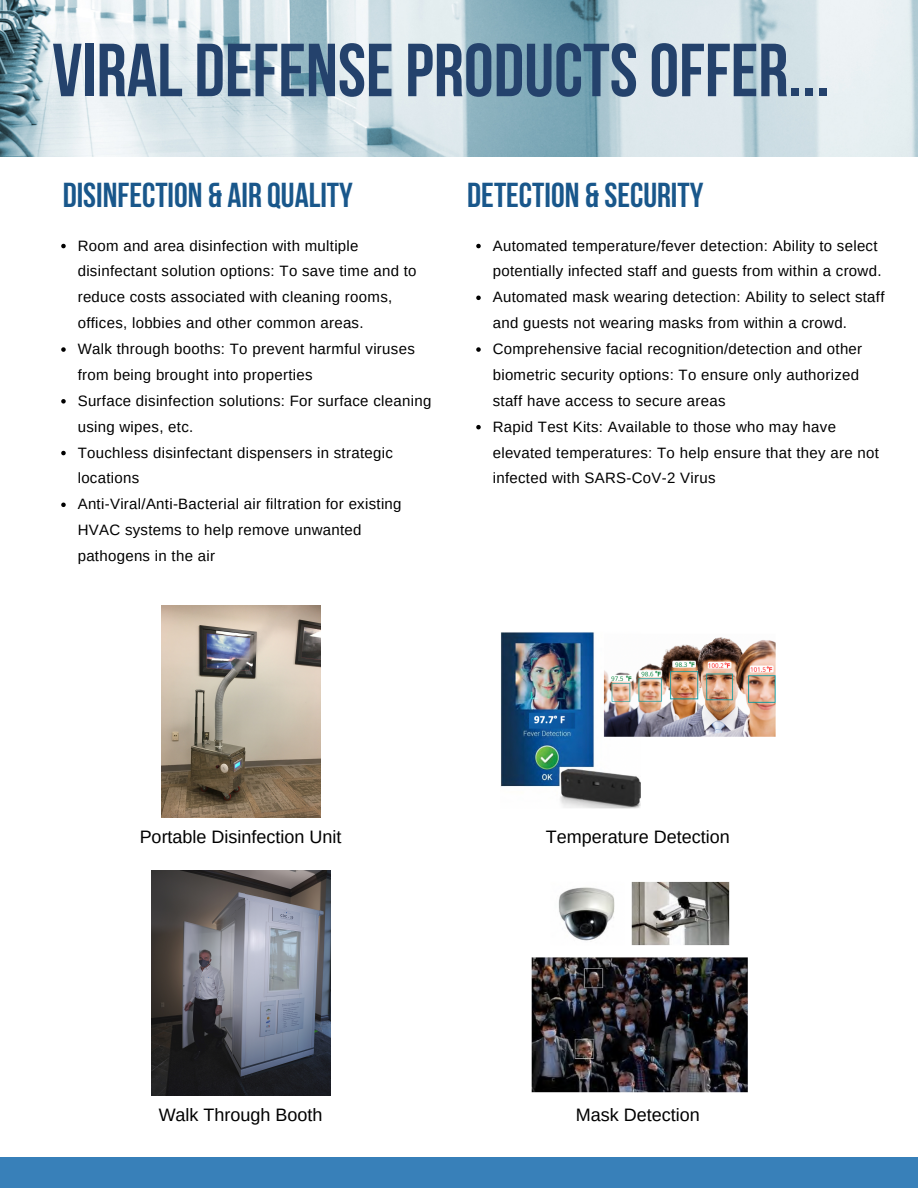
<style>
.page{position:relative;width:918px;height:1188px;background:#fff}
.page>*{position:absolute;margin:0;border:0;box-sizing:border-box;transform-origin:0 0}
.t1{font:700 75px "Bebas Neue";color:#24426c}
.t2{font:700 34.5px "Bebas Neue";color:#19578b}
.t3{font:18px "Arimo";color:#000}
.t4{font:15px/25.8px "Arimo";letter-spacing:.02em;color:#000}
</style>
<div class="page">
<img style="left:500px;top:632px;width:276px;height:177px">
<img style="left:531px;top:881px;width:217px;height:212px">
<div style="left:0;top:1158px;width:918px;height:30px;background:#3880b9"></div>
<img style="left:0;top:0;width:918px;height:156px">
<img style="left:162px;top:606px;width:158px;height:211px">
<img style="left:151px;top:870px;width:179px;height:225px">
<svg style="left:476px;top:244px;width:5px;height:4px"></svg>
<svg style="left:476px;top:296px;width:5px;height:4px"></svg>
<svg style="left:476px;top:347px;width:5px;height:5px"></svg>
<svg style="left:476px;top:425px;width:5px;height:4px"></svg>
<svg style="left:61px;top:244px;width:5px;height:4px"></svg>
<svg style="left:61px;top:347px;width:5px;height:5px"></svg>
<svg style="left:61px;top:399px;width:5px;height:5px"></svg>
<svg style="left:61px;top:451px;width:5px;height:4px"></svg>
<svg style="left:61px;top:503px;width:5px;height:4px"></svg>
<p class="t1" style="left:52px;top:40px;width:780px">VIRAL DEFENSEPRODUCTSOFFER...</p>
<p class="t2" style="left:63px;top:181px;width:292px">DISINFECTION &amp; AIR QUALITY</p>
<p class="t4" style="left:78px;top:232px;width:340px">Room and area disinfection with multiple disinfectant solution options: To save time and to reduce costs associated with cleaning rooms, offices, lobbies and other common areas.</p>
<p class="t4" style="left:78px;top:336px;width:339px">Walk through booths: To prevent harmful viruses from being brought into properties</p>
<p class="t4" style="left:78px;top:388px;width:355px">Surface disinfection solutions: For surface cleaning using wipes, etc.</p>
<p class="t4" style="left:78px;top:439px;width:317px">Touchless disinfectant dispensers in strategic locations</p>
<p class="t4" style="left:78px;top:491px;width:325px">Anti-Viral/Anti-Bacterial air filtration for existing<br>HVAC systems to help remove unwanted pathogens in the air</p>
<p class="t2" style="left:467px;top:181px;width:238px">DETECTION &amp; SECURITY</p>
<p class="t4" style="left:493px;top:232px;width:390px">Automated temperature/fever detection: Ability to select potentially infected staff and guests from within a crowd.</p>
<p class="t4" style="left:493px;top:284px;width:393px">Automated mask wearing detection: Ability to select staff and guests not wearing masks from within a crowd.</p>
<p class="t4" style="left:493px;top:336px;width:371px">Comprehensive facial recognition/detection and other biometric security options: To ensure only authorized staff have access to secure areas</p>
<p class="t4" style="left:493px;top:414px;width:388px">Rapid Test Kits: Available to those who may have elevated temperatures: To help ensure that they are not infected with SARS-CoV-2 Virus</p>
<p class="t3" style="left:140px;top:827px;width:203px">Portable Disinfection Unit</p>
<p class="t3" style="left:159px;top:1105px;width:165px">Walk Through Booth</p>
<p class="t3" style="left:546px;top:827px;width:185px">Temperature Detection</p>
<p class="t3" style="left:576px;top:1105px;width:125px">Mask Detection</p>
</div>
